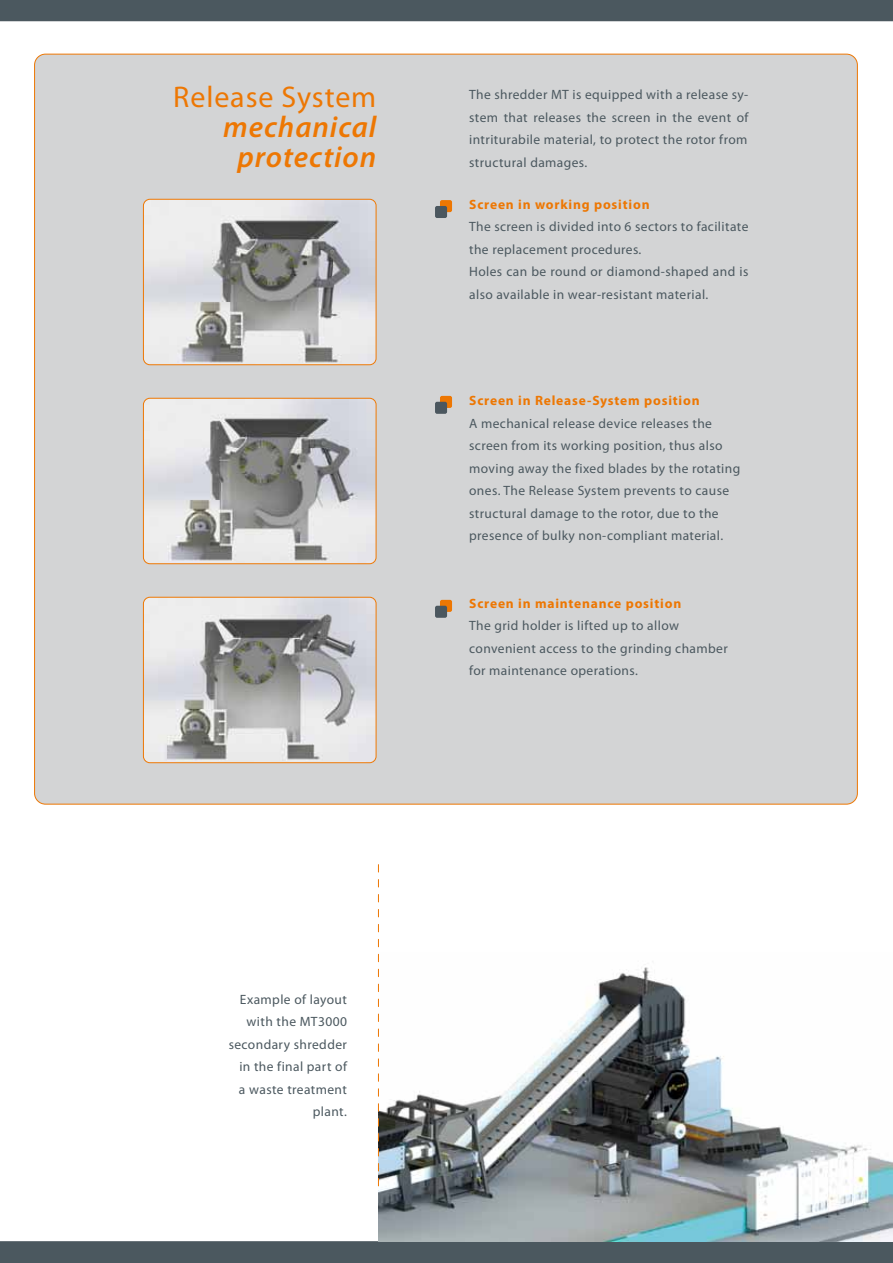
<style>
.page{position:relative;width:893px;height:1263px;background:#4b585f}
.page>*{position:absolute;margin:0;border:0;box-sizing:border-box;transform-origin:0 0}
.t1{font:italic 600 30px/30px "Myriad Pro";letter-spacing:.03em;color:#ed7703;text-align:center}
.t2{font:30px "Myriad Pro";letter-spacing:.03em;color:#ed7703}
.t3{font:13.5px/22.5px "Myriad Pro";letter-spacing:.03em;color:#4b585f}
.t4{font:700 13.5px "Myriad Pro";letter-spacing:.06em;color:#ed7703}
</style>
<div class="page">
<div style="left:0;top:21px;width:893px;height:1220px;background:#fff"></div>
<div style="left:35px;top:54px;width:822px;height:750px;background:#d3d4d5;border-radius:11px"></div>
<img style="left:143px;top:199px;width:233px;height:166px">
<div style="left:143px;top:199px;width:233px;height:166px;border:1px solid #ed7703;border-radius:6px"></div>
<img style="left:143px;top:398px;width:233px;height:166px">
<div style="left:143px;top:398px;width:233px;height:166px;border:1px solid #ed7703;border-radius:6px"></div>
<img style="left:143px;top:597px;width:233px;height:166px">
<div style="left:143px;top:597px;width:233px;height:166px;border:1px solid #ed7703;border-radius:6px"></div>
<img style="left:378px;top:953px;width:514px;height:289px">
<svg style="left:378px;top:864px;width:1px;height:322px"></svg>
<div style="left:440px;top:200px;width:12px;height:12px;background:#ed7703;border-radius:2px"></div>
<div style="left:435px;top:206px;width:12px;height:12px;background:#4b575f;border-radius:2px"></div>
<div style="left:440px;top:396px;width:12px;height:12px;background:#ed7703;border-radius:2px"></div>
<div style="left:435px;top:402px;width:12px;height:12px;background:#4b575f;border-radius:2px"></div>
<div style="left:440px;top:600px;width:12px;height:12px;background:#ed7703;border-radius:2px"></div>
<div style="left:435px;top:606px;width:12px;height:12px;background:#4b575f;border-radius:2px"></div>
<h1 class="t2" style="left:173px;top:78px;width:205px">Release System</h1>
<h1 class="t1" style="left:223px;top:111px;width:155px">mechanical protection</h1>
<p class="t3" style="left:469px;top:83px;width:281px;text-align:justify">The shredder MT is equipped with a release sy&shy;stem that releases the screen in the event of intriturabile material, to protect the rotor from structural damages.</p>
<p class="t4" style="left:469px;top:195px;width:182px">Screen in working position</p>
<p class="t3" style="left:469px;top:215px;width:281px">The screen is divided into 6 sectors to facilitate the replacement procedures.<br>Holes can be round or diamond-shaped and is also available in wear-resistant material.</p>
<p class="t4" style="left:469px;top:392px;width:232px">Screen in Release-System position</p>
<p class="t3" style="left:469px;top:412px;width:273px">A mechanical release device releases the screen from its working position, thus also moving away the fixed blades by the rotating ones. The Release System prevents to cause structural damage to the rotor, due to the presence of bulky non-compliant material.</p>
<p class="t4" style="left:469px;top:595px;width:214px">Screen in maintenance position</p>
<p class="t3" style="left:469px;top:614px;width:260px">The grid holder is lifted up to allow convenient access to the grinding chamber for maintenance operations.</p>
<p class="t3" style="left:229px;top:988px;width:120px;text-align:right">Example of layout with the MT3000 secondary shredder in the final part of<br>a waste treatment plant.</p>
</div>
